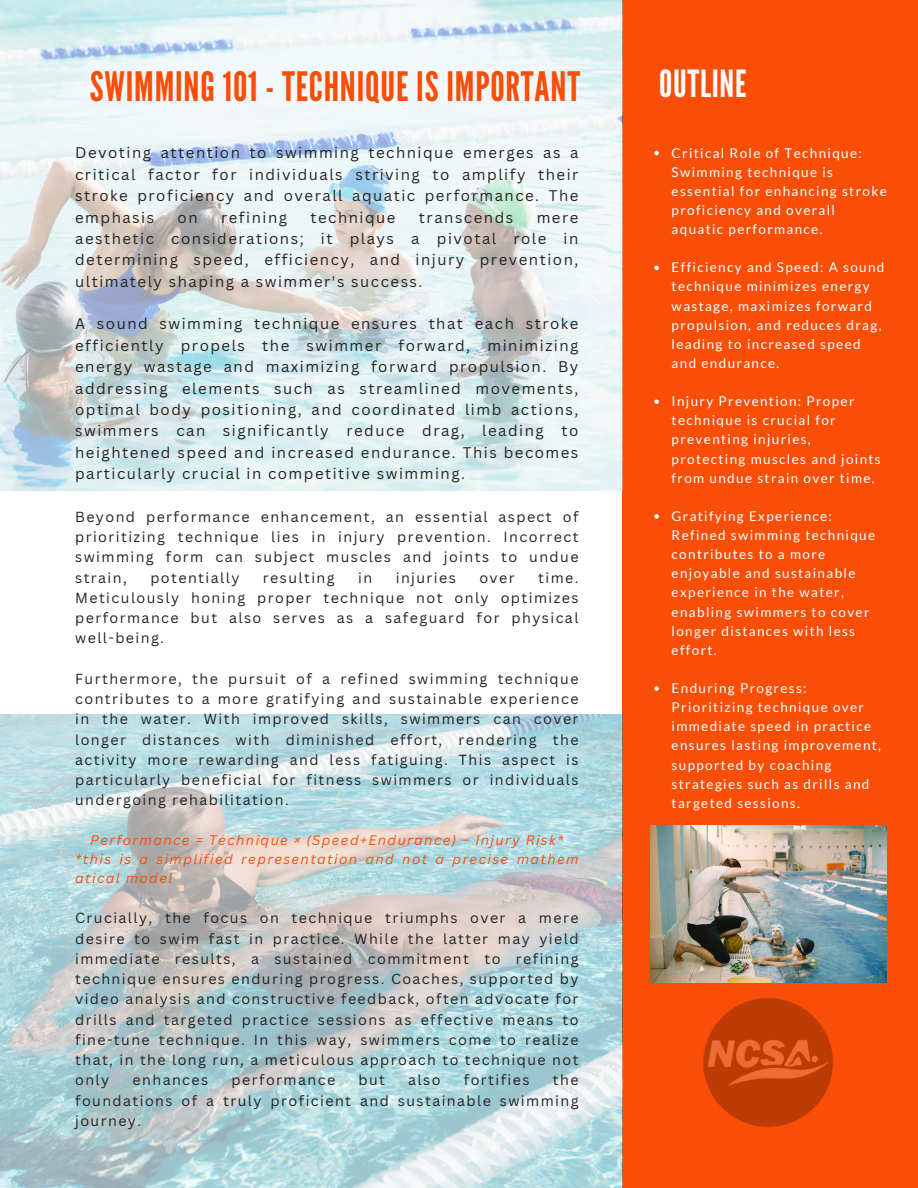
<style>
.page{position:relative;width:918px;height:1188px;background:#fff}
.page>*{position:absolute;margin:0;border:0;box-sizing:border-box;transform-origin:0 0}
.t1{font:40.5px "League Gothic";letter-spacing:.02em;color:#f94e08}
.t2{font:37.35px "League Gothic";letter-spacing:.02em;color:#fff}
.t3{font:15px/21.3px "Canva Sans";letter-spacing:.1em;color:#222;text-align:justify}
.t4{font:14.25px/20.2px "Canva Sans";letter-spacing:.1em;color:#222;text-align:justify}
.t5{font:13.5px/19.2px "Lato";letter-spacing:.1em;color:#fff}
.t6{font:italic 13.5px/19.2px "Canva Sans";letter-spacing:.1em;color:#f94e08}
</style>
<div class="page">
<div style="left:622px;top:0;width:296px;height:1188px;background:#f94e08"></div>
<img style="left:703px;top:998px;width:130px;height:129px">
<img style="left:651px;top:825px;width:236px;height:158px">
<img style="left:0;top:714px;width:622px;height:474px">
<img style="left:0;top:0;width:622px;height:490px">
<svg style="left:654px;top:151px;width:5px;height:4px"></svg>
<svg style="left:654px;top:266px;width:5px;height:4px"></svg>
<svg style="left:654px;top:399px;width:5px;height:5px"></svg>
<svg style="left:654px;top:514px;width:5px;height:5px"></svg>
<svg style="left:654px;top:686px;width:5px;height:5px"></svg>
<p class="t1" style="left:90px;top:63px;width:492px">SWIMMING 101 - TECHNIQUE IS IMPORTANT</p>
<p class="t2" style="left:659px;top:62px;width:89px">OUTLINE</p>
<h1 class="t3" style="left:75px;top:142px;width:505px">Devoting attention to swimming technique emerges as a critical factor for individuals striving to amplify their stroke proficiency and overall aquatic performance. The emphasis</h1>
<h1 class="t3" style="left:178px;top:206px;width:22px">on</h1>
<h1 class="t3" style="left:221px;top:206px;width:67px">refining</h1>
<h1 class="t3" style="left:310px;top:206px;width:87px">technique</h1>
<h1 class="t3" style="left:419px;top:206px;width:96px">transcends</h1>
<h1 class="t3" style="left:75px;top:206px;width:505px;text-indent:462px">mere aesthetic considerations; it plays a pivotal role in determining speed, efficiency, and injury prevention, ultimately shaping a swimmer's success.</h1>
<p class="t3" style="left:75px;top:313px;width:505px">A sound swimming technique ensures that each stroke efficiently propels the swimmer forward, minimizing energy wastage and maximizing forward propulsion. By addressing elements such as streamlined movements, optimal body positioning, and coordinated limb actions, swimmers can significantly reduce drag, leading to heightened speed and increased endurance. This becomes particularly crucial in competitive swimming.</p>
<p class="t4" style="left:75px;top:506px;width:505px">Beyond performance enhancement, an essential aspect of prioritizing technique lies in injury prevention. Incorrect swimming form can subject muscles and joints to undue strain,</p>
<p class="t4" style="left:75px;top:567px;width:505px;text-indent:463px">time.<br>Meticulously honing proper technique not only optimizes performance but also serves as a safeguard for physical well-being.</p>
<p class="t4" style="left:75px;top:668px;width:505px">Furthermore, the pursuit of a refined swimming technique contributes to a more gratifying and sustainable experience in the water. With improved skills, swimmers can cover longer distances with diminished effort, rendering the activity more rewarding and less fatiguing. This aspect is particularly beneficial for fitness swimmers or individuals undergoing rehabilitation.</p>
<p class="t6" style="left:90px;top:830px;width:475px">Performance = Technique × (Speed+Endurance) − Injury Risk*</p>
<p class="t6" style="left:75px;top:849px;width:505px">*this is a simplified representation and not a precise mathem atical model</p>
<p class="t4" style="left:75px;top:908px;width:505px">Crucially, the focus on technique triumphs over a mere desire to swim fast in practice. While the latter may yield immediate results, a sustained commitment to refining technique ensures enduring progress. Coaches, supported by video analysis and constructive feedback, often advocate for drills and targeted practice sessions as effective means to fine-tune technique. In this way, swimmers come to realize that, in the long run, a meticulous approach to technique not only</p>
<p class="t4" style="left:150px;top:567px;width:91px">potentially</p>
<p class="t4" style="left:263px;top:567px;width:73px">resulting</p>
<p class="t4" style="left:358px;top:567px;width:16px">in</p>
<p class="t4" style="left:396px;top:567px;width:62px">injuries</p>
<p class="t4" style="left:479px;top:567px;width:37px">over</p>
<p class="t4" style="left:133px;top:1070px;width:77px">enhances</p>
<p class="t4" style="left:232px;top:1070px;width:105px">performance</p>
<p class="t4" style="left:358px;top:1070px;width:28px">but</p>
<p class="t4" style="left:408px;top:1070px;width:34px">also</p>
<p class="t4" style="left:464px;top:1070px;width:67px">fortifies</p>
<p class="t4" style="left:75px;top:1070px;width:505px;text-indent:478px">the foundations of a truly proficient and sustainable swimming journey.</p>
<p class="t5" style="left:672px;top:143px;width:217px">Critical Role of Technique:<br>Swimming technique is essential for enhancing stroke proficiency and overall aquatic performance.</p>
<p class="t5" style="left:672px;top:257px;width:214px">Efficiency and Speed: A sound technique minimizes energy wastage, maximizes forward propulsion, and reduces drag, leading to increased speed and endurance.</p>
<p class="t5" style="left:672px;top:391px;width:211px">Injury Prevention: Proper technique is crucial for preventing injuries, protecting muscles and joints from undue strain over time.</p>
<h1 class="t5" style="left:672px;top:506px;width:205px">Gratifying Experience:<br>Refined swimming technique contributes to a more enjoyable and sustainable experience in the water, enabling swimmers to cover longer distances with less effort.</h1>
<p class="t5" style="left:672px;top:678px;width:211px">Enduring Progress:<br>Prioritizing technique over immediate speed in practice ensures lasting improvement, supported by coaching strategies such as drills and targeted sessions.</p>
</div>
